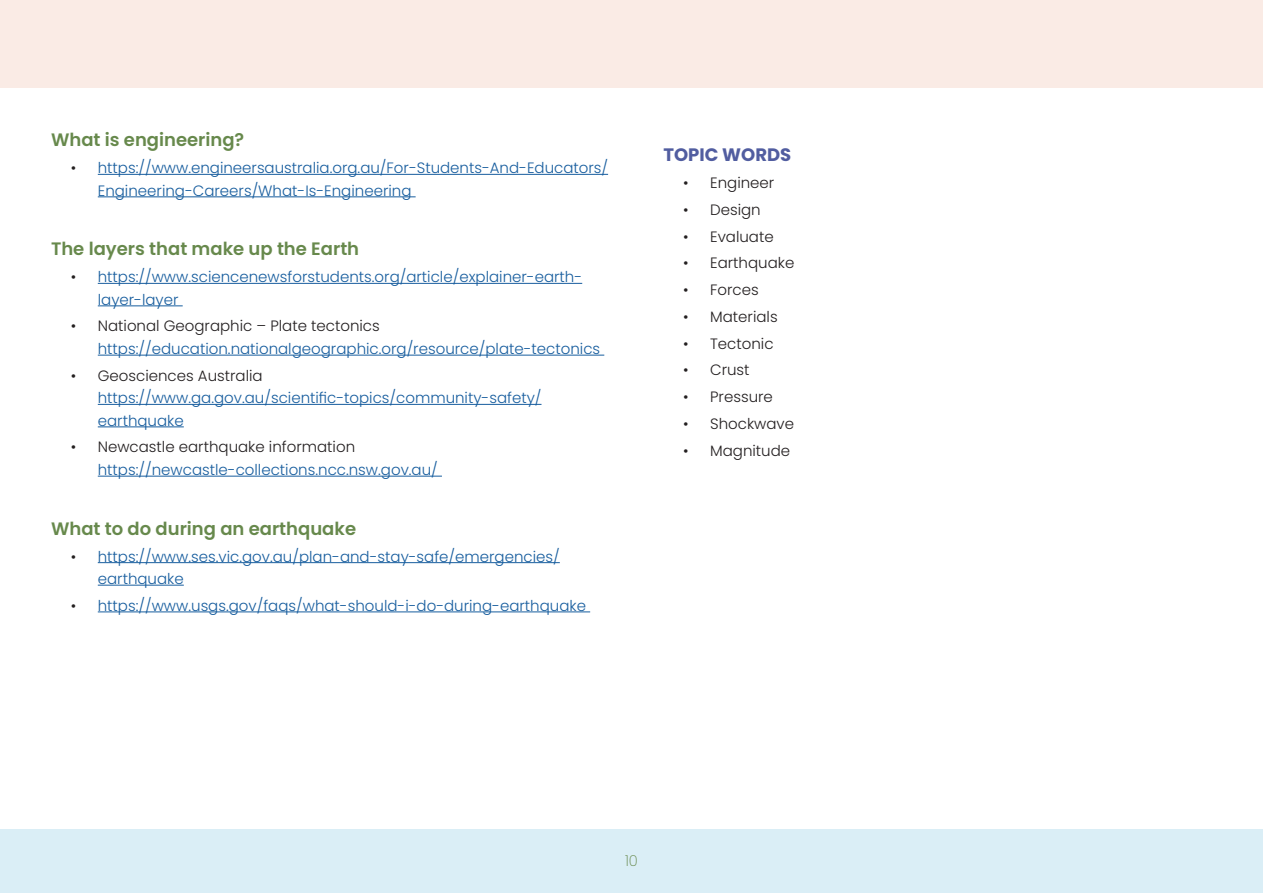
<style>
.page{position:relative;width:1263px;height:893px;background:#fff}
.page>*{position:absolute;margin:0;border:0;box-sizing:border-box;transform-origin:0 0}
.t1{font:600 18px "Poppins";color:#67894c}
.t2{font:700 18px "Poppins";color:#515da0}
.t3{font:300 15px/22.5px "Poppins";color:#175d9e}
.t4{font:300 15px "Poppins";color:#231f20}
.t5{font:200 15px "Poppins";color:#67894c}
.s1{color:#231f20}
</style>
<div class="page">
<div style="left:0;top:829px;width:1263px;height:64px;background:#daeef6"></div>
<div style="left:0;top:0;width:1263px;height:87px;background:#faebe5"></div>
<hr style="left:98px;top:174px;width:510px;height:1px;background:#175d9e">
<hr style="left:98px;top:196px;width:318px;height:1px;background:#175d9e">
<hr style="left:98px;top:283px;width:484px;height:1px;background:#175d9e">
<hr style="left:98px;top:305px;width:85px;height:1px;background:#175d9e">
<hr style="left:98px;top:355px;width:506px;height:1px;background:#175d9e">
<hr style="left:98px;top:404px;width:443px;height:1px;background:#175d9e">
<hr style="left:98px;top:426px;width:86px;height:1px;background:#175d9e">
<hr style="left:98px;top:476px;width:344px;height:1px;background:#175d9e">
<hr style="left:98px;top:562px;width:462px;height:1px;background:#175d9e">
<hr style="left:98px;top:585px;width:86px;height:1px;background:#175d9e">
<hr style="left:98px;top:611px;width:492px;height:1px;background:#175d9e">
<p class="t1" style="left:51px;top:130px;width:195px">What is engineering?</p>
<p class="t3" style="left:98px;top:157px;width:512px;text-indent:-27px"><span class="s1">•</span> https://www.engineersaustralia.org.au/For-Students-And-Educators/<br>Engineering-Careers/What-Is-Engineering</p>
<p class="t1" style="left:51px;top:239px;width:310px">The layers that make up the Earth</p>
<p class="t3" style="left:98px;top:266px;width:486px;text-indent:-27px"><span class="s1">•</span> https://www.sciencenewsforstudents.org/article/explainer-earth&shy;layer-layer</p>
<p class="t4" style="left:71px;top:318px;width:310px">• National Geographic – Plate tectonics</p>
<p class="t3" style="left:98px;top:338px;width:504px">https://education.nationalgeographic.org/resource/plate-tectonics</p>
<p class="t4" style="left:71px;top:367px;width:193px">• Geosciences Australia</p>
<p class="t3" style="left:98px;top:387px;width:445px">https://www.ga.gov.au/scientific-topics/community-safety/ earthquake</p>
<p class="t4" style="left:71px;top:439px;width:286px">• Newcastle earthquake information</p>
<p class="t3" style="left:98px;top:459px;width:342px">https://newcastle-collections.ncc.nsw.gov.au/</p>
<p class="t1" style="left:51px;top:518px;width:307px">What to do during an earthquake</p>
<p class="t3" style="left:98px;top:545px;width:463px;text-indent:-27px"><span class="s1">•</span> https://www.ses.vic.gov.au/plan-and-stay-safe/emergencies/ earthquake</p>
<p class="t3" style="left:71px;top:594px;width:517px"><span class="s1">•</span> https://www.usgs.gov/faqs/what-should-i-do-during-earthquake</p>
<p class="t2" style="left:663px;top:145px;width:129px">TOPIC WORDS</p>
<p class="t4" style="left:683px;top:174px;width:93px">• Engineer</p>
<p class="t4" style="left:683px;top:201px;width:79px">• Design</p>
<p class="t4" style="left:683px;top:228px;width:92px">• Evaluate</p>
<p class="t4" style="left:683px;top:254px;width:113px">• Earthquake</p>
<p class="t4" style="left:683px;top:281px;width:77px">• Forces</p>
<p class="t4" style="left:683px;top:308px;width:96px">• Materials</p>
<p class="t4" style="left:683px;top:335px;width:92px">• Tectonic</p>
<p class="t4" style="left:683px;top:361px;width:68px">• Crust</p>
<p class="t4" style="left:683px;top:388px;width:91px">• Pressure</p>
<p class="t4" style="left:683px;top:415px;width:112px">• Shockwave</p>
<p class="t4" style="left:683px;top:442px;width:109px">• Magnitude</p>
<p class="t5" style="left:625px;top:852px;width:14px">10</p>
</div>
